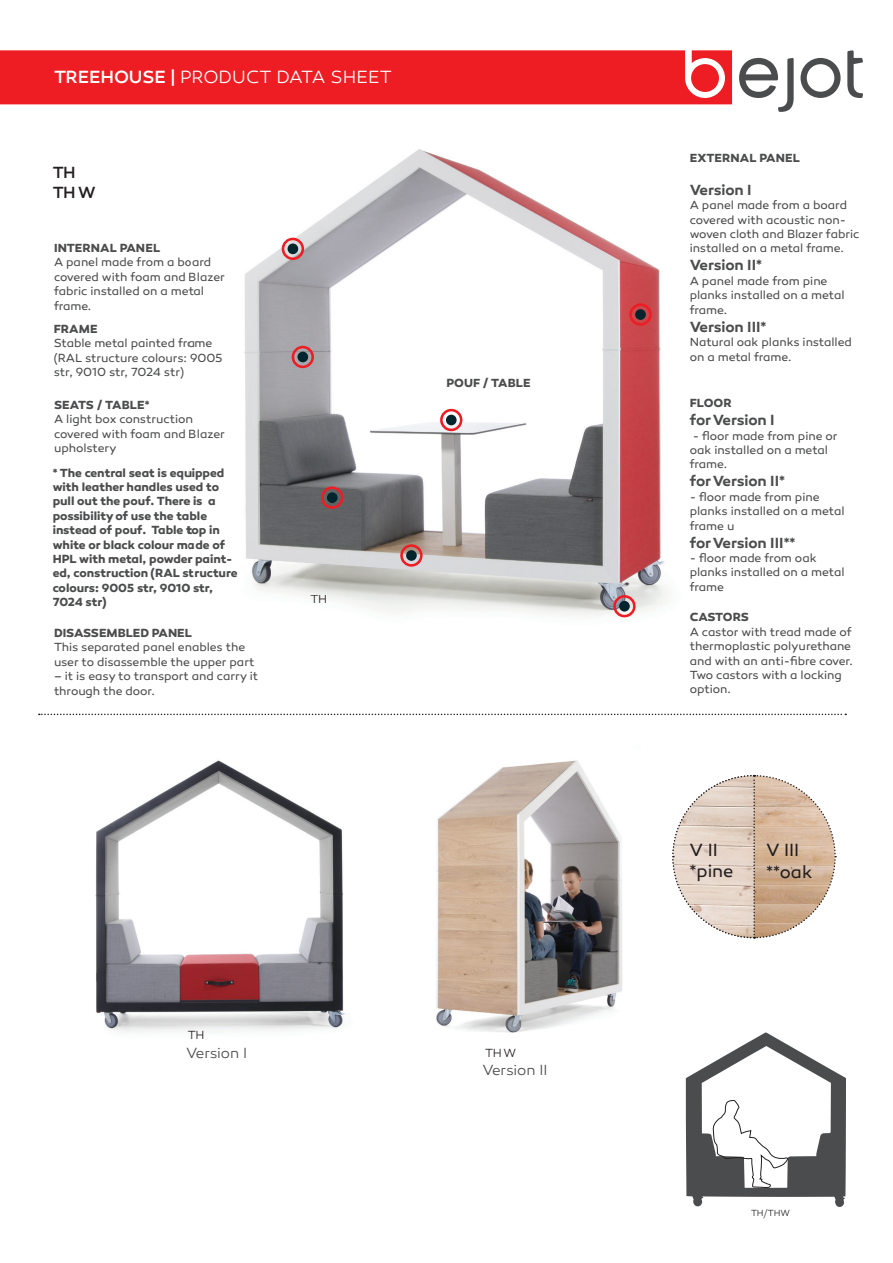
<style>
.page{position:relative;width:893px;height:1263px;background:#fff}
.page>*{position:absolute;margin:0;border:0;box-sizing:border-box;transform-origin:0 0}
.t1{font:300 18px "Canaro";color:#fff}
.t2{font:18px "Canaro";color:#231f20}
.t3{font:500 16.5px "Canaro";color:#231f20}
.t4{font:600 15px "Canaro";letter-spacing:-.005em;color:#4b4c4d}
.t5{font:300 15px "Canaro";letter-spacing:-.005em;color:#4b4c4d}
.t6{font:12px/14.4px "Canaro";letter-spacing:-.005em;color:#4b4c4d}
.t7{font:700 12px/14.4px "Canaro";letter-spacing:-.005em;color:#4b4c4d}
.t8{font:300 12px "Canaro";color:#231f20}
.t9{font:300 9px "Canaro";color:#231f20}
.s1{font-weight:500}
</style>
<div class="page">
<svg style="left:800px;top:58px;width:41px;height:40px"></svg>
<svg style="left:739px;top:58px;width:55px;height:54px"></svg>
<svg style="left:847px;top:50px;width:16px;height:48px"></svg>
<div style="left:0;top:50px;width:732px;height:54px;background:#ee1d23"></div>
<svg style="left:39px;top:714px;width:807px;height:1px"></svg>
<svg style="left:686px;top:1032px;width:160px;height:175px"></svg>
<svg style="left:672px;top:774px;width:164px;height:165px"></svg>
<img style="left:244px;top:149px;width:423px;height:469px">
<div style="left:288px;top:244px;width:10px;height:10px;background:#00252d;border-radius:50%"></div>
<div style="left:282px;top:238px;width:22px;height:22px;border:3px solid #ee1d23;border-radius:50%"></div>
<div style="left:635px;top:309px;width:11px;height:11px;background:#00252d;border-radius:50%"></div>
<div style="left:629px;top:303px;width:23px;height:23px;border:3px solid #ee1d23;border-radius:50%"></div>
<div style="left:327px;top:492px;width:11px;height:11px;background:#00252d;border-radius:50%"></div>
<div style="left:321px;top:486px;width:22px;height:23px;border:3px solid #ee1d23;border-radius:50%"></div>
<div style="left:619px;top:601px;width:11px;height:10px;background:#00252d;border-radius:50%"></div>
<div style="left:613px;top:595px;width:23px;height:22px;border:3px solid #ee1d23;border-radius:50%"></div>
<div style="left:406px;top:550px;width:11px;height:11px;background:#00252d;border-radius:50%"></div>
<div style="left:400px;top:544px;width:23px;height:23px;border:3px solid #ee1d23;border-radius:50%"></div>
<div style="left:297px;top:352px;width:11px;height:10px;background:#00252d;border-radius:50%"></div>
<div style="left:292px;top:346px;width:22px;height:22px;border:3px solid #ee1d23;border-radius:50%"></div>
<div style="left:446px;top:415px;width:11px;height:10px;background:#00252d;border-radius:50%"></div>
<div style="left:440px;top:409px;width:22px;height:22px;border:3px solid #ee1d23;border-radius:50%"></div>
<img style="left:436px;top:760px;width:187px;height:272px">
<img style="left:95px;top:760px;width:250px;height:273px">
<p class="t1" style="left:54px;top:66px;width:339px"><span class="s1">TREEHOUSE |</span> PRODUCT DATA SHEET</p>
<p class="t3" style="left:53px;top:162px;width:25px">TH</p>
<p class="t3" style="left:53px;top:182px;width:44px">TH W</p>
<p class="t7" style="left:54px;top:241px;width:108px">INTERNAL PANEL</p>
<p class="t6" style="left:54px;top:255px;width:172px">A panel made from a board covered with foam and Blazer fabric installed on a metal frame.</p>
<p class="t7" style="left:54px;top:321px;width:45px">FRAME</p>
<p class="t6" style="left:54px;top:336px;width:160px">Stable metal painted frame</p>
<p class="t6" style="left:54px;top:350px;width:170px">(RAL structure colours: 9005 str, 9010 str, 7024 str)</p>
<p class="t7" style="left:54px;top:398px;width:97px">SEATS / TABLE*</p>
<p class="t6" style="left:54px;top:412px;width:172px">A light box construction covered with foam and Blazer upholstery</p>
<p class="t7" style="left:53px;top:465px;width:186px">* The central seat is equipped with leather handles used to pull out the pouf. There is a possibility of use the table instead of pouf. Table top in white or black colour made of<br>HPL with metal, powder paint&shy;ed, construction (RAL structure colours: 9005 str, 9010 str,<br>7024 str)</p>
<p class="t7" style="left:54px;top:626px;width:139px">DISASSEMBLED PANEL</p>
<p class="t6" style="left:54px;top:640px;width:202px">This separated panel enables the user to disassemble the upper part</p>
<p class="t6" style="left:54px;top:669px;width:206px">– it is easy to transport and carry it through the door.</p>
<p class="t8" style="left:310px;top:592px;width:18px">TH</p>
<p class="t7" style="left:446px;top:376px;width:86px">POUF / TABLE</p>
<p class="t8" style="left:188px;top:1028px;width:18px">TH</p>
<p class="t5" style="left:186px;top:1044px;width:63px">Version I</p>
<p class="t8" style="left:485px;top:1046px;width:33px">TH W</p>
<p class="t5" style="left:482px;top:1061px;width:67px">Version II</p>
<p class="t7" style="left:690px;top:151px;width:112px">EXTERNAL PANEL</p>
<p class="t4" style="left:690px;top:181px;width:63px">Version I</p>
<p class="t6" style="left:690px;top:198px;width:171px">A panel made from a board covered with acoustic non&shy;woven cloth and Blazer fabric installed on a metal frame.</p>
<p class="t4" style="left:690px;top:256px;width:74px">Version II*</p>
<p class="t6" style="left:690px;top:274px;width:156px">A panel made from pine planks installed on a metal frame.</p>
<p class="t4" style="left:690px;top:317px;width:78px">Version III*</p>
<p class="t6" style="left:690px;top:335px;width:164px">Natural oak planks installed on a metal frame.</p>
<p class="t7" style="left:690px;top:396px;width:43px">FLOOR</p>
<p class="t4" style="left:690px;top:411px;width:86px">for Version I</p>
<p class="t6" style="left:690px;top:428px;width:149px">- floor made from pine or oak installed on a metal frame.</p>
<p class="t4" style="left:690px;top:472px;width:97px">for Version II*</p>
<p class="t6" style="left:690px;top:490px;width:156px">- floor made from pine planks installed on a metal frame u</p>
<p class="t4" style="left:690px;top:533px;width:107px">for Version III**</p>
<p class="t6" style="left:690px;top:551px;width:156px">- floor made from oak planks installed on a metal frame</p>
<p class="t7" style="left:690px;top:610px;width:61px">CASTORS</p>
<p class="t6" style="left:690px;top:624px;width:163px">A castor with tread made of thermoplastic polyurethane</p>
<p class="t6" style="left:690px;top:653px;width:165px">and with an anti-fibre cover.<br>Two castors with a locking option.</p>
<p class="t2" style="left:689px;top:839px;width:30px">V II</p>
<p class="t2" style="left:689px;top:860px;width:45px">*pine</p>
<p class="t2" style="left:766px;top:839px;width:35px">V III</p>
<p class="t2" style="left:766px;top:861px;width:48px">**oak</p>
<p class="t9" style="left:751px;top:1207px;width:40px">TH/THW</p>
</div>
